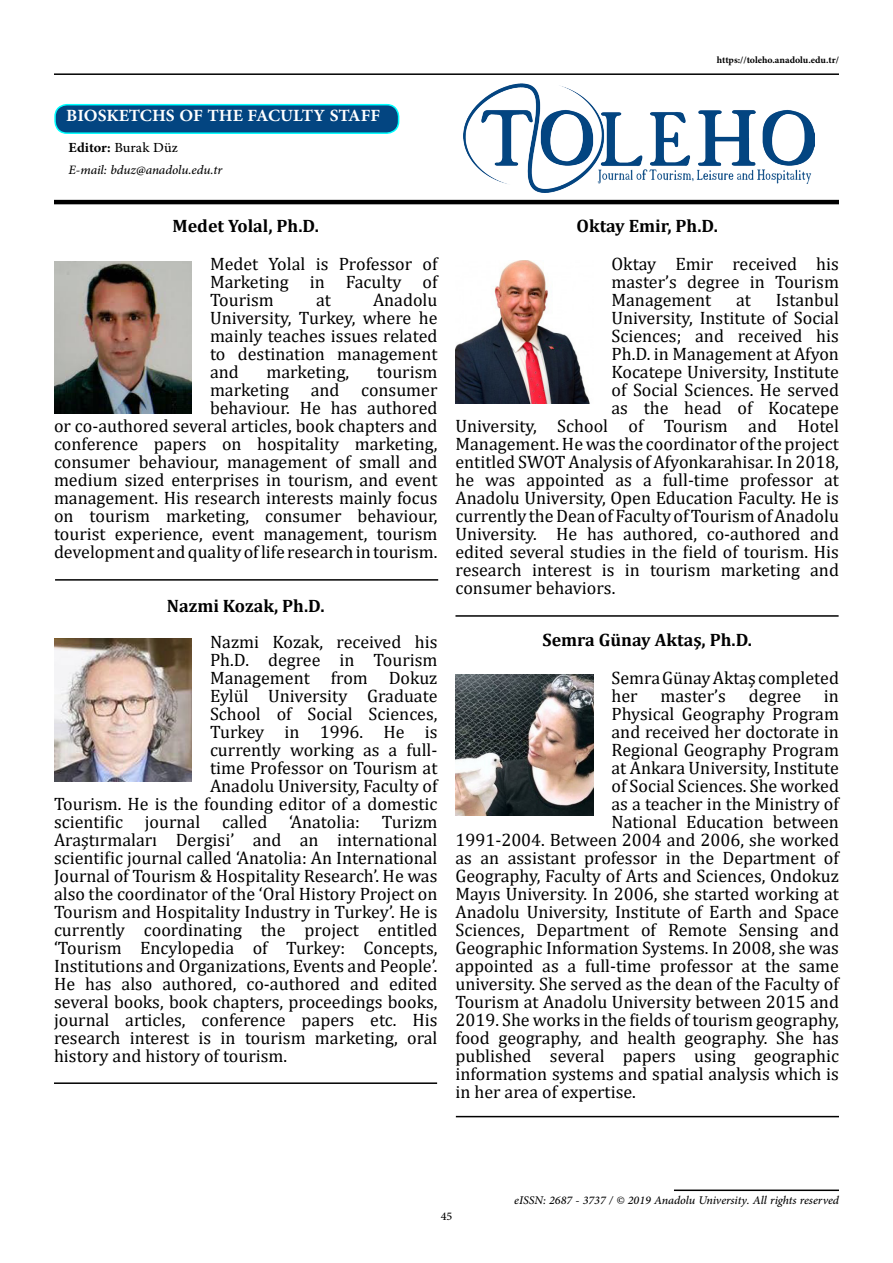
<style>
.page{position:relative;width:893px;height:1263px;background:#fff}
.page>*{position:absolute;margin:0;border:0;box-sizing:border-box;transform-origin:0 0}
.Paragraph_Style4{font:700 24px "Adobe Arabic";color:#fff}
.Paragraph_Style4-2{font:19.5px "Adobe Arabic";color:#000}
.Paragraph_Style4-3{font:18px/18px "Cambria";color:#000;text-align:justify}
.Paragraph_Style4-4{font:700 18px "Cambria";color:#000}
.Paragraph_Style4-5{font:italic 18px "Adobe Arabic";letter-spacing:-.005em;color:#000}
.Paragraph_Style4-6{font:italic 16.5px "Adobe Arabic";color:#000}
.Paragraph_Style4-7{font:16.5px "Adobe Arabic";color:#000}
.t1{font:700 13.5px "Adobe Arabic";color:#000}
.s1{font-weight:700}
</style>
<div class="page">
<hr style="left:54px;top:73px;width:785px;height:2px;background:#000">
<hr style="left:54px;top:200px;width:785px;height:4px;background:#000">
<img style="left:463px;top:83px;width:352px;height:109px">
<div style="left:55px;top:105px;width:344px;height:28px;background:#034581;border-radius:12px"></div>
<div style="left:54px;top:104px;width:345px;height:30px;border:2px solid #0ff;border-radius:12px"></div>
<img style="left:54px;top:261px;width:138px;height:153px">
<img style="left:54px;top:638px;width:138px;height:143px">
<hr style="left:674px;top:1189px;width:165px;height:2px;background:#000">
<img style="left:455px;top:260px;width:135px;height:143px">
<img style="left:455px;top:674px;width:138px;height:141px">
<hr style="left:55px;top:579px;width:383px;height:2px;background:#000">
<hr style="left:54px;top:1082px;width:383px;height:2px;background:#000">
<hr style="left:455px;top:615px;width:384px;height:2px;background:#000">
<hr style="left:456px;top:1116px;width:383px;height:1px;background:#000">
<p class="t1" style="left:717px;top:50px;width:124px">https://toleho.anadolu.edu.tr/</p>
<p class="Paragraph_Style4" style="left:66px;top:99px;width:315px">BIOSKETCHS OF THE FACULTY STAFF</p>
<p class="Paragraph_Style4-2" style="left:69px;top:134px;width:111px"><span class="s1">Editor:</span> Burak Düz</p>
<p class="Paragraph_Style4-5" style="left:69px;top:157px;width:155px">E-mail: bduz@anadolu.edu.tr</p>
<p class="Paragraph_Style4-4" style="left:173px;top:213px;width:148px">Medet Yolal, Ph.D.</p>
<p class="Paragraph_Style4-3" style="left:210px;top:255px;width:229px">Medet Yolal is Professor of Marketing in Faculty of Tourism</p>
<p class="Paragraph_Style4-3" style="left:210px;top:291px;width:229px;text-indent:163px">Anadolu University, Turkey, where he mainly teaches issues related to destination management and</p>
<p class="Paragraph_Style4-3" style="left:316px;top:291px;width:16px">at</p>
<p class="Paragraph_Style4-3" style="left:266px;top:363px;width:84px">marketing,</p>
<p class="Paragraph_Style4-3" style="left:54px;top:363px;width:385px;text-align:right">tourism<br>marketing and consumer<br>behaviour. He has authored<br>or co-authored several articles, book chapters and conference papers on hospitality marketing, consumer behaviour, management of small and medium sized enterprises in tourism, and event management. His research interests mainly focus on tourism marketing, consumer behaviour, tourist experience, event management, tourism development and quality of life research in tourism.</p>
<p class="Paragraph_Style4-4" style="left:167px;top:593px;width:159px">Nazmi Kozak, Ph.D.</p>
<p class="Paragraph_Style4-3" style="left:210px;top:633px;width:229px">Nazmi Kozak, received his</p>
<p class="Paragraph_Style4-3" style="left:210px;top:651px;width:229px">Ph.D. degree in Tourism</p>
<p class="Paragraph_Style4-3" style="left:210px;top:669px;width:229px">Management from Dokuz</p>
<p class="Paragraph_Style4-3" style="left:210px;top:687px;width:229px">Eylül University Graduate</p>
<p class="Paragraph_Style4-3" style="left:210px;top:705px;width:229px">School of Social Sciences,</p>
<p class="Paragraph_Style4-3" style="left:210px;top:723px;width:229px">Turkey in 1996. He is</p>
<p class="Paragraph_Style4-3" style="left:210px;top:741px;width:229px">currently working as a full-</p>
<p class="Paragraph_Style4-3" style="left:210px;top:759px;width:229px">time Professor on Tourism at</p>
<p class="Paragraph_Style4-3" style="left:210px;top:777px;width:229px">Anadolu University, Faculty of</p>
<p class="Paragraph_Style4-3" style="left:54px;top:795px;width:385px">Tourism. He is the founding editor of a domestic</p>
<p class="Paragraph_Style4-3" style="left:54px;top:813px;width:385px">scientific journal called ‘Anatolia: Turizm</p>
<p class="Paragraph_Style4-3" style="left:54px;top:831px;width:385px">Araştırmaları Dergisi’ and an international</p>
<p class="Paragraph_Style4-3" style="left:54px;top:849px;width:385px">scientific journal called ‘Anatolia: An International</p>
<p class="Paragraph_Style4-3" style="left:54px;top:867px;width:385px">Journal of Tourism &amp; Hospitality Research’. He was</p>
<p class="Paragraph_Style4-3" style="left:54px;top:885px;width:385px">also the coordinator of the ‘Oral History Project on</p>
<p class="Paragraph_Style4-3" style="left:54px;top:903px;width:385px">Tourism and Hospitality Industry in Turkey’. He is</p>
<p class="Paragraph_Style4-3" style="left:54px;top:921px;width:385px">currently coordinating the project entitled</p>
<p class="Paragraph_Style4-3" style="left:54px;top:939px;width:385px">‘Tourism Encylopedia of Turkey: Concepts,</p>
<p class="Paragraph_Style4-3" style="left:54px;top:957px;width:385px">Institutions and Organizations, Events and People’.</p>
<p class="Paragraph_Style4-3" style="left:54px;top:975px;width:385px">He has also authored, co-authored and edited</p>
<p class="Paragraph_Style4-3" style="left:54px;top:993px;width:385px">several books, book chapters, proceedings books,</p>
<p class="Paragraph_Style4-3" style="left:54px;top:1011px;width:385px">journal articles, conference papers etc. His</p>
<p class="Paragraph_Style4-3" style="left:54px;top:1029px;width:385px">research interest is in tourism marketing, oral</p>
<p class="Paragraph_Style4-3" style="left:54px;top:1047px;width:235px">history and history of tourism.</p>
<p class="Paragraph_Style4-4" style="left:576px;top:213px;width:143px">Oktay Emir, Ph.D.</p>
<p class="Paragraph_Style4-3" style="left:611px;top:255px;width:229px">Oktay Emir received his master’s degree in Tourism Management</p>
<p class="Paragraph_Style4-3" style="left:736px;top:291px;width:16px">at</p>
<p class="Paragraph_Style4-3" style="left:776px;top:291px;width:65px">Istanbul</p>
<p class="Paragraph_Style4-3" style="left:611px;top:309px;width:229px">University, Institute of Social</p>
<p class="Paragraph_Style4-3" style="left:611px;top:327px;width:229px">Sciences; and received his</p>
<p class="Paragraph_Style4-3" style="left:611px;top:345px;width:229px">Ph.D. in Management at Afyon</p>
<p class="Paragraph_Style4-3" style="left:611px;top:363px;width:229px">Kocatepe University, Institute</p>
<p class="Paragraph_Style4-3" style="left:611px;top:381px;width:229px">of Social Sciences. He served</p>
<p class="Paragraph_Style4-3" style="left:611px;top:399px;width:229px">as the head of Kocatepe</p>
<p class="Paragraph_Style4-3" style="left:455px;top:417px;width:385px">University, School of Tourism and Hotel</p>
<p class="Paragraph_Style4-3" style="left:455px;top:435px;width:385px">Management. He was the coordinator of the project</p>
<p class="Paragraph_Style4-3" style="left:455px;top:453px;width:385px">entitled SWOT Analysis of Afyonkarahisar. In 2018,</p>
<p class="Paragraph_Style4-3" style="left:455px;top:471px;width:385px">he was appointed as a full-time professor at</p>
<p class="Paragraph_Style4-3" style="left:455px;top:489px;width:385px">Anadolu University, Open Education Faculty. He is</p>
<p class="Paragraph_Style4-3" style="left:455px;top:507px;width:385px">currently the Dean of Faculty of Tourism of Anadolu</p>
<p class="Paragraph_Style4-3" style="left:455px;top:525px;width:385px">University. He has authored, co-authored and</p>
<p class="Paragraph_Style4-3" style="left:455px;top:543px;width:385px">edited several studies in the field of tourism. His</p>
<p class="Paragraph_Style4-3" style="left:455px;top:561px;width:385px">research interest is in tourism marketing and</p>
<p class="Paragraph_Style4-3" style="left:455px;top:579px;width:161px">consumer behaviors.</p>
<p class="Paragraph_Style4-4" style="left:542px;top:627px;width:211px">Semra Günay Aktaş, Ph.D.</p>
<p class="Paragraph_Style4-3" style="left:611px;top:669px;width:229px">Semra Günay Aktaş completed her</p>
<p class="Paragraph_Style4-3" style="left:660px;top:687px;width:67px">master’s</p>
<p class="Paragraph_Style4-3" style="left:749px;top:687px;width:54px">degree</p>
<p class="Paragraph_Style4-3" style="left:824px;top:687px;width:17px">in</p>
<p class="Paragraph_Style4-3" style="left:611px;top:705px;width:229px">Physical Geography Program</p>
<p class="Paragraph_Style4-3" style="left:611px;top:723px;width:229px">and received her doctorate in</p>
<p class="Paragraph_Style4-3" style="left:611px;top:741px;width:229px">Regional Geography Program</p>
<p class="Paragraph_Style4-3" style="left:611px;top:759px;width:229px">at Ankara University, Institute</p>
<p class="Paragraph_Style4-3" style="left:611px;top:777px;width:229px">of Social Sciences. She worked</p>
<p class="Paragraph_Style4-3" style="left:611px;top:795px;width:229px">as a teacher in the Ministry of</p>
<p class="Paragraph_Style4-3" style="left:611px;top:813px;width:229px">National Education between</p>
<p class="Paragraph_Style4-3" style="left:455px;top:831px;width:385px">1991-2004. Between 2004 and 2006, she worked</p>
<p class="Paragraph_Style4-3" style="left:455px;top:849px;width:385px">as an assistant professor in the Department of</p>
<p class="Paragraph_Style4-3" style="left:455px;top:867px;width:385px">Geography, Faculty of Arts and Sciences, Ondokuz</p>
<p class="Paragraph_Style4-3" style="left:455px;top:885px;width:385px">Mayıs University. In 2006, she started working at</p>
<p class="Paragraph_Style4-3" style="left:455px;top:903px;width:385px">Anadolu University, Institute of Earth and Space</p>
<p class="Paragraph_Style4-3" style="left:455px;top:921px;width:385px">Sciences, Department of Remote Sensing and</p>
<p class="Paragraph_Style4-3" style="left:455px;top:939px;width:385px">Geographic Information Systems. In 2008, she was</p>
<p class="Paragraph_Style4-3" style="left:455px;top:957px;width:385px">appointed as a full-time professor at the same</p>
<p class="Paragraph_Style4-3" style="left:455px;top:975px;width:385px">university. She served as the dean of the Faculty of</p>
<p class="Paragraph_Style4-3" style="left:455px;top:993px;width:385px">Tourism at Anadolu University between 2015 and</p>
<p class="Paragraph_Style4-3" style="left:455px;top:1011px;width:385px">2019. She works in the fields of tourism geography,</p>
<p class="Paragraph_Style4-3" style="left:455px;top:1029px;width:385px">food geography, and health geography. She has</p>
<p class="Paragraph_Style4-3" style="left:455px;top:1047px;width:385px">published several papers using geographic</p>
<p class="Paragraph_Style4-3" style="left:455px;top:1065px;width:385px">information systems and spatial analysis which is</p>
<p class="Paragraph_Style4-3" style="left:455px;top:1083px;width:182px">in her area of expertise.</p>
<p class="Paragraph_Style4-6" style="left:514px;top:1188px;width:326px">eISSN: 2687 - 3737 / © 2019 Anadolu University. All rights reserved</p>
<p class="Paragraph_Style4-7" style="left:441px;top:1205px;width:13px">45</p>
</div>
